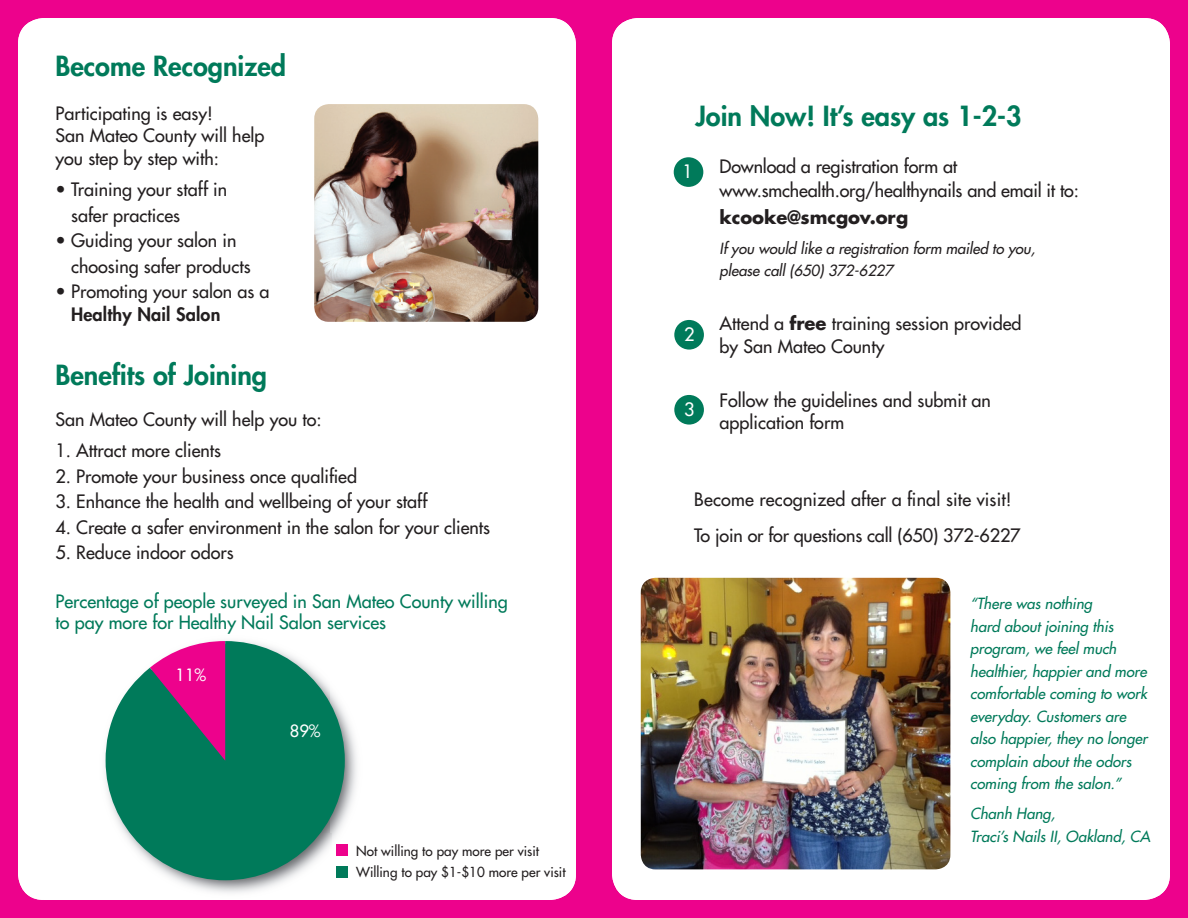
<style>
.page{position:relative;width:1188px;height:918px;background:#ed028c}
.page>*{position:absolute;margin:0;border:0;box-sizing:border-box;transform-origin:0 0}
.t1{font:800 27px "Futura";color:#007a5a}
.t2{font:18px/24px "Futura";color:#231f20}
.t3{font:18px/21.6px "Futura";color:#007a5a}
.t4{font:700 18px "Futura";letter-spacing:-.005em;color:#231f20}
.t5{font:800 18px "Futura";letter-spacing:.01em;color:#231f20}
.t6{font:18px "Futura";color:#fff}
.t7{font:16.5px "Futura";color:#fff}
.t8{font:italic 15px/22.5px "Futura";color:#007a5a}
.t9{font:italic 15px/22.5px "Futura";letter-spacing:-.005em;color:#231f20}
.t10{font:13.5px "Futura";color:#231f20}
.s1{font-weight:700}
</style>
<div class="page">
<div style="left:612px;top:18px;width:558px;height:882px;background:#fff;border-radius:26px"></div>
<div style="left:18px;top:18px;width:558px;height:882px;background:#fff;border-radius:26px"></div>
<img style="left:641px;top:578px;width:309px;height:291px">
<div style="left:674px;top:157px;width:29px;height:30px;background:#007a5a;border-radius:50%"></div>
<div style="left:674px;top:320px;width:30px;height:30px;background:#007a5a;border-radius:50%"></div>
<div style="left:674px;top:395px;width:30px;height:30px;background:#007a5a;border-radius:50%"></div>
<img style="left:314px;top:104px;width:224px;height:218px">
<img style="left:105px;top:715px;width:252px;height:178px">
<svg style="left:106px;top:641px;width:239px;height:239px;fill:#007a5a"></svg>
<div style="left:336px;top:844px;width:12px;height:12px;background:#ed028c"></div>
<div style="left:336px;top:866px;width:12px;height:12px;background:#007a5a"></div>
<p class="t1" style="left:56px;top:48px;width:232px">Become Recognized</p>
<p class="t2" style="left:56px;top:101px;width:159px">Participating is easy!</p>
<p class="t2" style="left:56px;top:123px;width:211px">San Mateo County will help</p>
<p class="t2" style="left:56px;top:146px;width:165px">you step by step with:</p>
<p class="t2" style="left:56px;top:177px;width:173px">• Training your staff in</p>
<p class="t2" style="left:71px;top:203px;width:110px">safer practices</p>
<p class="t2" style="left:56px;top:228px;width:183px">• Guiding your salon in</p>
<p class="t2" style="left:71px;top:254px;width:181px">choosing safer products</p>
<p class="t2" style="left:56px;top:279px;width:216px">• Promoting your salon as a</p>
<p class="t5" style="left:71px;top:302px;width:151px">Healthy Nail Salon</p>
<p class="t1" style="left:56px;top:357px;width:213px">Benefits of Joining</p>
<p class="t2" style="left:56px;top:407px;width:268px">San Mateo County will help you to:</p>
<p class="t2" style="left:56px;top:439px;width:167px">1. Attract more clients</p>
<p class="t2" style="left:56px;top:464px;width:303px">2. Promote your business once qualified</p>
<p class="t2" style="left:56px;top:490px;width:374px">3. Enhance the health and wellbeing of your staff</p>
<p class="t2" style="left:56px;top:515px;width:436px">4. Create a safer environment in the salon for your clients</p>
<p class="t2" style="left:56px;top:541px;width:180px">5. Reduce indoor odors</p>
<p class="t3" style="left:56px;top:590px;width:454px">Percentage of people surveyed in San Mateo County willing to pay more for Healthy Nail Salon services</p>
<p class="t7" style="left:176px;top:664px;width:32px">11%</p>
<p class="t7" style="left:290px;top:720px;width:32px">89%</p>
<p class="t10" style="left:356px;top:842px;width:184px">Not willing to pay more per visit</p>
<p class="t10" style="left:356px;top:863px;width:211px">Willing to pay $1-$10 more per visit</p>
<p class="t1" style="left:695px;top:98px;width:328px">Join Now! It’s easy as 1-2-3</p>
<p class="t6" style="left:683px;top:160px;width:12px">1</p>
<p class="t6" style="left:684px;top:322px;width:12px">2</p>
<p class="t6" style="left:684px;top:397px;width:12px">3</p>
<p class="t2" style="left:720px;top:154px;width:361px">Download a registration form at www.smchealth.org/healthynails and email it to:</p>
<p class="t4" style="left:720px;top:204px;width:190px">kcooke@smcgov.org</p>
<p class="t9" style="left:720px;top:237px;width:317px">If you would like a registration form mailed to you, please call (650) 372-6227</p>
<p class="t2" style="left:720px;top:311px;width:303px">Attend a <span class="s1">free</span> training session provided</p>
<p class="t2" style="left:720px;top:334px;width:166px">by San Mateo County</p>
<p class="t2" style="left:720px;top:388px;width:273px">Follow the guidelines and submit an</p>
<p class="t2" style="left:720px;top:410px;width:126px">application form</p>
<p class="t2" style="left:694px;top:488px;width:319px">Become recognized after a final site visit!</p>
<p class="t2" style="left:694px;top:524px;width:328px">To join or for questions call (650) 372-6227</p>
<p class="t8" style="left:970px;top:593px;width:179px">“There was nothing<br>hard about joining this program, we feel much healthier, happier and more comfortable coming to work everyday. Customers are also happier, they no longer complain about the odors coming from the salon.”</p>
<p class="t8" style="left:970px;top:803px;width:182px">Chanh Hang,<br>Traci’s Nails II, Oakland, CA</p>
</div>
